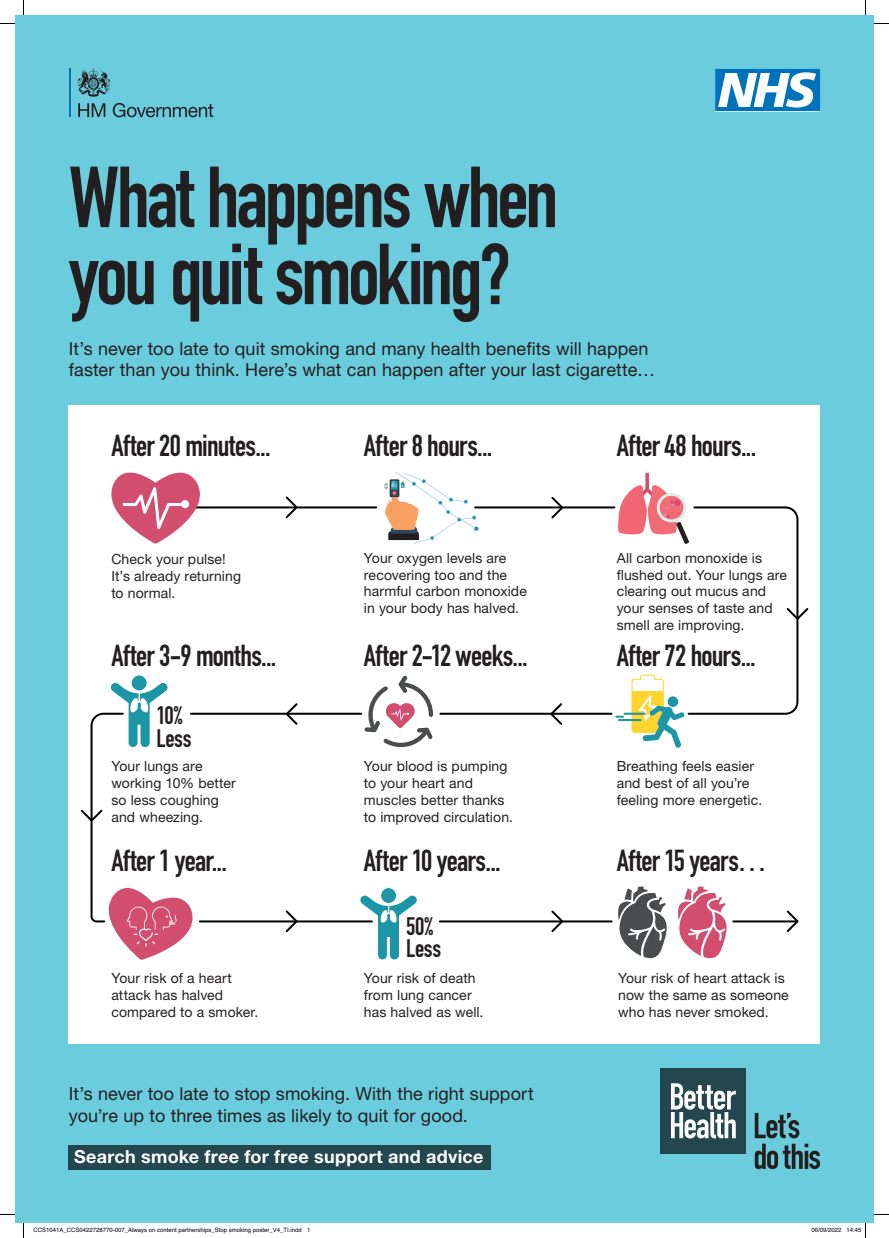
<style>
.page{position:relative;width:889px;height:1238px;background:#fff}
.page>*{position:absolute;margin:0;border:0;box-sizing:border-box;transform-origin:0 0}
.t1{font:700 85px/77px "DIN Condensed";letter-spacing:-.04em;color:#231f20}
.t2{font:700 30px "DIN Condensed";letter-spacing:-.02em;color:#231f20}
.t3{font:700 25px/22.7px "DIN Condensed";letter-spacing:-.015em;color:#231f20}
.t4{font:18px/21.6px "Helvetica Neue";letter-spacing:.005em;color:#231f20}
.t5{font:700 18px "Helvetica Neue";letter-spacing:.015em;color:#fff}
.t6{font:14px/16.8px "Helvetica Neue";letter-spacing:.01em;color:#231f20}
.t7{font:6px "Helvetica";color:#000}
.t8{font:700 2.5px "ONEYOUSANS";color:#fff}
</style>
<div class="page">
<div style="left:15px;top:15px;width:859px;height:1208px;background:#6bccdd"></div>
<div style="left:68px;top:405px;width:752px;height:638px;background:#fff"></div>
<hr style="left:69px;top:69px;width:1px;height:48px;background:#0f6cb6">
<svg style="left:78px;top:103px;width:27px;height:14px"></svg>
<svg style="left:113px;top:103px;width:100px;height:14px"></svg>
<svg style="left:77px;top:69px;width:34px;height:28px"></svg>
<hr style="left:196px;top:506px;width:180px;height:2px;background:#000001">
<svg style="left:785px;top:910px;width:14px;height:23px"></svg>
<hr style="left:440px;top:920px;width:172px;height:2px;background:#000001">
<hr style="left:440px;top:712px;width:171px;height:2px;background:#000001">
<hr style="left:191px;top:712px;width:170px;height:2px;background:#000001">
<hr style="left:475px;top:506px;width:139px;height:2px;background:#000001">
<hr style="left:733px;top:920px;width:64px;height:2px;background:#000001">
<hr style="left:200px;top:920px;width:172px;height:2px;background:#000001">
<svg style="left:111px;top:472px;width:90px;height:71px"></svg>
<svg style="left:364px;top:675px;width:69px;height:72px"></svg>
<div style="left:68px;top:1145px;width:423px;height:24px;background:#24464e"></div>
<div style="left:660px;top:1067px;width:86px;height:86px;background:#24464e"></div>
<svg style="left:671px;top:1083px;width:65px;height:55px"></svg>
<svg style="left:755px;top:1113px;width:65px;height:56px"></svg>
<svg style="left:715px;top:69px;width:105px;height:42px;background:#76b3db"></svg>
<div style="left:381px;top:888px;width:15px;height:15px;background:#1c96a6;border-radius:50%"></div>
<svg style="left:360px;top:895px;width:57px;height:64px"></svg>
<div style="left:132px;top:675px;width:15px;height:15px;background:#1c96a6;border-radius:50%"></div>
<svg style="left:549px;top:910px;width:16px;height:23px"></svg>
<svg style="left:284px;top:910px;width:15px;height:23px"></svg>
<svg style="left:548px;top:703px;width:16px;height:22px"></svg>
<svg style="left:284px;top:703px;width:15px;height:22px"></svg>
<svg style="left:549px;top:496px;width:16px;height:23px"></svg>
<svg style="left:616px;top:473px;width:193px;height:275px"></svg>
<svg style="left:80px;top:682px;width:113px;height:277px"></svg>
<svg style="left:284px;top:496px;width:15px;height:22px"></svg>
<svg style="left:384px;top:472px;width:94px;height:71px"></svg>
<svg style="left:618px;top:886px;width:49px;height:72px"></svg>
<svg style="left:678px;top:886px;width:49px;height:72px"></svg>
<svg style="left:0;top:23px;width:15px;height:1px"></svg>
<svg style="left:874px;top:23px;width:15px;height:1px"></svg>
<svg style="left:0;top:1214px;width:15px;height:1px"></svg>
<svg style="left:874px;top:1214px;width:15px;height:1px"></svg>
<svg style="left:23px;top:0;width:1px;height:15px"></svg>
<svg style="left:23px;top:1223px;width:1px;height:15px"></svg>
<svg style="left:865px;top:0;width:1px;height:15px"></svg>
<svg style="left:865px;top:1223px;width:1px;height:15px"></svg>
<h1 class="t1" style="left:69px;top:171px;width:491px">What happens when you quit smoking?</h1>
<p class="t4" style="left:69px;top:339px;width:588px">It’s never too late to quit smoking and many health benefits will happen faster than you think. Here’s what can happen after your last cigarette…</p>
<h2 class="t2" style="left:111px;top:434px;width:161px">After 20 minutes...</h2>
<h2 class="t2" style="left:364px;top:434px;width:130px">After 8 hours...</h2>
<p class="t8" style="left:385px;top:485px;width:4px">CO</p>
<p class="t8" style="left:402px;top:484px;width:3px">O</p>
<h2 class="t2" style="left:617px;top:434px;width:141px">After 48 hours...</h2>
<p class="t6" style="left:111px;top:550px;width:131px">Check your pulse!<br>It’s already returning to normal.</p>
<p class="t6" style="left:364px;top:549px;width:164px">Your oxygen levels are recovering too and the harmful carbon monoxide in your body has halved.</p>
<p class="t6" style="left:617px;top:549px;width:172px">All carbon monoxide is flushed out. Your lungs are clearing out mucus and your senses of taste and smell are improving.</p>
<h2 class="t2" style="left:111px;top:645px;width:167px">After 3-9 months...</h2>
<h2 class="t2" style="left:364px;top:645px;width:165px">After 2-12 weeks...</h2>
<h3 class="t3" style="left:157px;top:708px;width:36px">10%<br>Less</h3>
<p class="t6" style="left:111px;top:757px;width:126px">Your lungs are working 10% better so less coughing and wheezing.</p>
<h2 class="t2" style="left:111px;top:849px;width:117px">After 1 year...</h2>
<p class="t6" style="left:364px;top:757px;width:151px">Your blood is pumping to your heart and muscles better thanks to improved circulation.</p>
<h2 class="t2" style="left:364px;top:849px;width:138px">After 10 years...</h2>
<h3 class="t3" style="left:406px;top:918px;width:36px">50%<br>Less</h3>
<h2 class="t2" style="left:617px;top:645px;width:141px">After 72 hours...</h2>
<p class="t6" style="left:617px;top:757px;width:147px">Breathing feels easier and best of all you’re feeling more energetic.</p>
<h2 class="t2" style="left:617px;top:849px;width:152px">After 15 years…</h2>
<p class="t6" style="left:111px;top:970px;width:148px">Your risk of a heart attack has halved compared to a smoker.</p>
<p class="t6" style="left:364px;top:970px;width:121px">Your risk of death from lung cancer has halved as well.</p>
<p class="t6" style="left:618px;top:970px;width:172px">Your risk of heart attack is now the same as someone who has never smoked.</p>
<p class="t4" style="left:69px;top:1082px;width:466px">It’s never too late to stop smoking. With the right support you’re up to three times as likely to quit for good.</p>
<p class="t5" style="left:74px;top:1145px;width:411px">Search smoke free for free support and advice</p>
<p class="t7" style="left:38px;top:1227px;width:274px">CS1041A_CCS0422728770-007_Always on content partnerships_Stop smoking poster_V4_TI.indd 1</p>
<p class="t7" style="left:815px;top:1227px;width:48px">6/09/2022 14:45</p>
</div>
